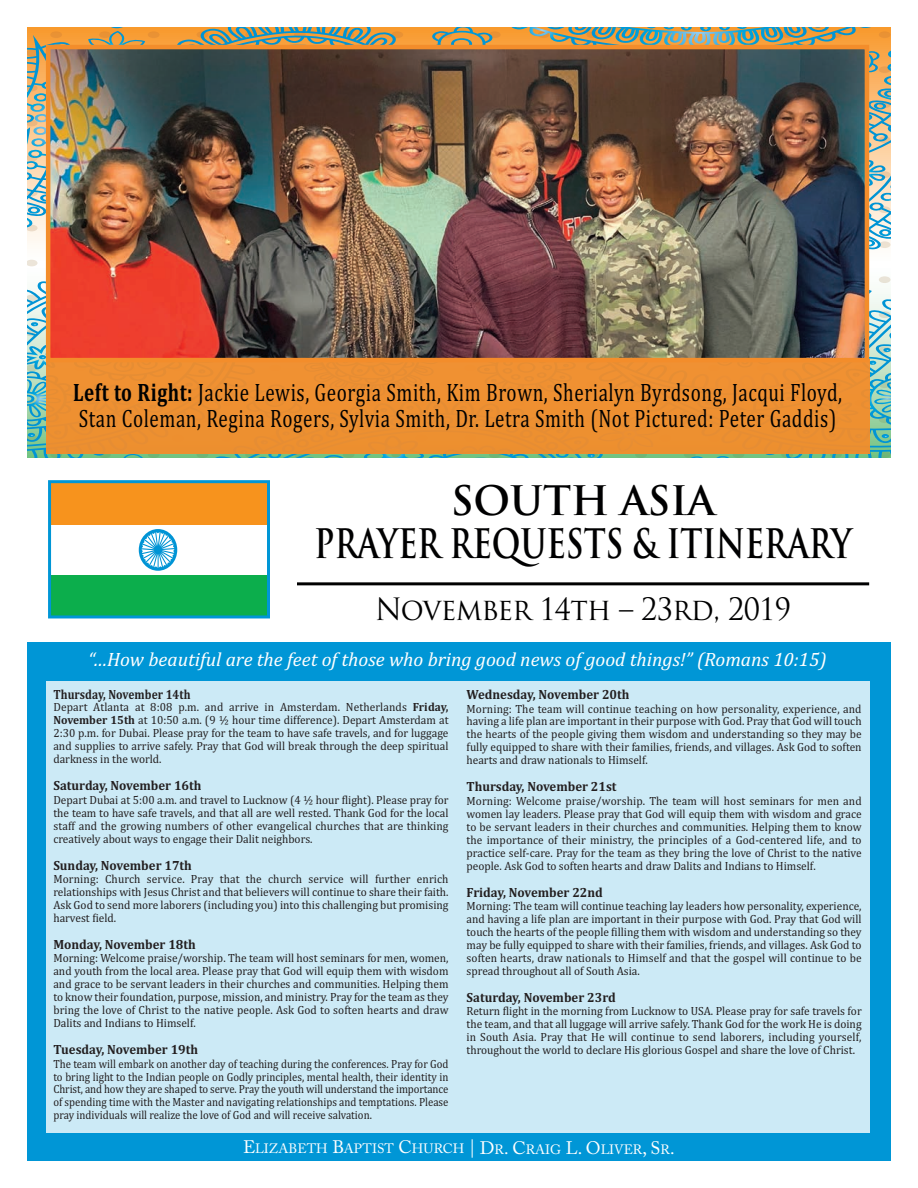
<style>
.page{position:relative;width:918px;height:1188px;background:#fff}
.page>*{position:absolute;margin:0;border:0;box-sizing:border-box;transform-origin:0 0}
.t1{font:700 39.6px/42.6px "Trajan Pro";letter-spacing:-.01em;color:#000001;text-align:center}
.t2{font:30px "Trajan Pro";letter-spacing:-.025em;color:#000001;scale:.95 1}
.t3{font:25.5px/25.7px "Cambria";letter-spacing:.03em;color:#000001;scale:.75 1}
.t4{font:italic 19.5px "Cambria";color:#fff}
.t5{font:700 13.5px "Cambria";color:#231f20;scale:.95 1}
.t6{font:13.5px "Adobe Caslon Pro";color:#fff}
.t7{font:700 13.5px "Cambria";color:#231f20;scale:.85 1}
.t8{font:12px/12.9px "Cambria";color:#231f20;text-align:justify;scale:.95 1}
.t9{font:12px/12.9px "Cambria";color:#231f20;text-align:justify;scale:.9 1}
.s1{font-weight:700}
.s2{font-size:18px}
</style>
<div class="page">
<div style="left:27px;top:573px;width:864px;height:588px;background:#0096d6"></div>
<div style="left:21px;top:459px;width:875px;height:183px;background:#fff"></div>
<div style="left:46px;top:681px;width:823px;height:452px;background:#cceaf6"></div>
<img style="left:27px;top:27px;width:864px;height:587px">
<div style="left:48px;top:480px;width:222px;height:138px;border:3px solid #0096d6"></div>
<p class="t3" style="left:73px;top:382px;width:1027px"><span class="s1">Left to Right:</span> Jackie Lewis, Georgia Smith, Kim Brown, Sherialyn Byrdsong, Jacqui Floyd,<br>Stan Coleman, Regina Rogers, Sylvia Smith, Dr. Letra Smith (Not Pictured: Peter Gaddis)</p>
<p class="t1" style="left:314px;top:480px;width:539px">SOUTH ASIA<br>PRAYER REQUESTS &amp; ITINERARY</p>
<p class="t2" style="left:375px;top:592px;width:439px">November 14th – 23rd, 2019</p>
<p class="t4" style="left:88px;top:653px;width:740px">“…How beautiful are the feet of those who bring good news of good things!” (Romans 10:15)</p>
<p class="t7" style="left:53px;top:690px;width:163px">Thursday, November 14th</p>
<p class="t8" style="left:53px;top:702px;width:417px">Depart Atlanta at 8:08 p.m. and arrive in Amsterdam. Netherlands <span class="s1">Friday, November 15th</span> at 10:50 a.m. (9 ½ hour time difference). Depart Amsterdam at 2:30 p.m. for Dubai. Please pray for the team to have safe travels, and for luggage and supplies to arrive safely. Pray that God will break through the deep spiritual darkness in the world.</p>
<p class="t5" style="left:53px;top:781px;width:157px">Saturday, November 16th</p>
<p class="t8" style="left:53px;top:794px;width:417px">Depart Dubai at 5:00 a.m. and travel to Lucknow (4 ½ hour flight). Please pray for the team to have safe travels, and that all are well rested. Thank God for the local staff and the growing numbers of other evangelical churches that are thinking creatively about ways to engage their Dalit neighbors.</p>
<p class="t5" style="left:53px;top:860px;width:147px">Sunday, November 17th</p>
<p class="t8" style="left:53px;top:874px;width:417px">Morning: Church service. Pray that the church service will further enrich relationships with Jesus Christ and that believers will continue to share their faith.<br>Ask God to send more laborers (including you) into this challenging but promising harvest field.</p>
<p class="t5" style="left:53px;top:939px;width:151px">Monday, November 18th</p>
<p class="t8" style="left:53px;top:953px;width:417px">Morning: Welcome praise/worship. The team will host seminars for men, women, and youth from the local area. Please pray that God will equip them with wisdom and grace to be servant leaders in their churches and communities. Helping them to know their foundation, purpose, mission, and ministry. Pray for the team as they bring the love of Christ to the native people. Ask God to soften hearts and draw Dalits and Indians to Himself.</p>
<p class="t5" style="left:53px;top:1045px;width:154px">Tuesday, November 19th</p>
<p class="t9" style="left:53px;top:1058px;width:441px">The team will embark on another day of teaching during the conferences. Pray for God to bring light to the Indian people on Godly principles, mental health, their identity in Christ, and how they are shaped to serve. Pray the youth will understand the importance of spending time with the Master and navigating relationships and temptations. Please pray individuals will realize the love of God and will receive salvation.</p>
<p class="t5" style="left:467px;top:690px;width:173px">Wednesday, November 20th</p>
<p class="t8" style="left:467px;top:703px;width:417px">Morning: The team will continue teaching on how personality, experience, and having a life plan are important in their purpose with God. Pray that God will touch the hearts of the people giving them wisdom and understanding so they may be fully equipped to share with their families, friends, and villages. Ask God to soften hearts and draw nationals to Himself.</p>
<p class="t5" style="left:467px;top:782px;width:160px">Thursday, November 21st</p>
<p class="t8" style="left:467px;top:795px;width:417px">Morning: Welcome praise/worship. The team will host seminars for men and women lay leaders. Please pray that God will equip them with wisdom and grace to be servant leaders in their churches and communities. Helping them to know the importance of their ministry, the principles of a God‐centered life, and to practice self‐care. Pray for the team as they bring the love of Christ to the native people. Ask God to soften hearts and draw Dalits and Indians to Himself.</p>
<p class="t5" style="left:467px;top:887px;width:145px">Friday, November 22nd</p>
<p class="t8" style="left:467px;top:901px;width:417px">Morning: The team will continue teaching lay leaders how personality, experience, and having a life plan are important in their purpose with God. Pray that God will touch the hearts of the people filling them with wisdom and understanding so they may be fully equipped to share with their families, friends, and villages. Ask God to soften hearts, draw nationals to Himself and that the gospel will continue to be spread throughout all of South Asia.</p>
<p class="t5" style="left:467px;top:992px;width:159px">Saturday, November 23rd</p>
<p class="t8" style="left:467px;top:1006px;width:417px">Return flight in the morning from Lucknow to USA. Please pray for safe travels for the team, and that all luggage will arrive safely. Thank God for the work He is doing in South Asia. Pray that He will continue to send laborers, including yourself, throughout the world to declare His glorious Gospel and share the love of Christ.</p>
<p class="t6" style="left:243px;top:1140px;width:433px"><span class="s2">E</span>LIZABETH <span class="s2">B</span>APTIST <span class="s2">C</span>HURCH <span class="s2">| D</span>R<span class="s2">. C</span>RAIG <span class="s2">L. O</span>LIVER<span class="s2">, S</span>R<span class="s2">.</span></p>
</div>
